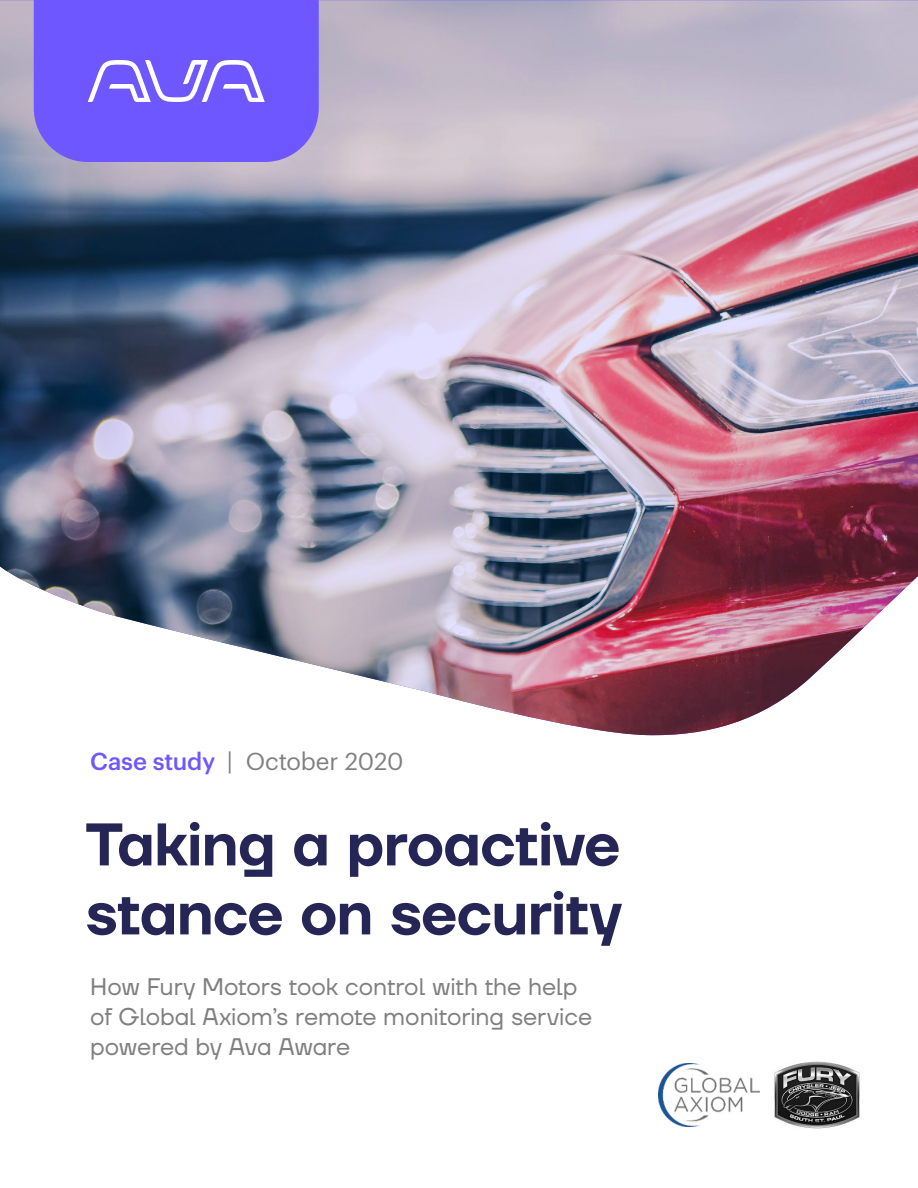
<style>
.page{position:relative;width:918px;height:1188px;background:#fff}
.page>*{position:absolute;margin:0;border:0;box-sizing:border-box;transform-origin:0 0}
.t1{font:600 60px/69px "TT Firs Neue";letter-spacing:-.005em;color:#252556}
.t2{font:24px/30px "TT Firs Neue";letter-spacing:-.005em;color:#7f7f81}
.t3{font:24px "Graphik";letter-spacing:-.005em;color:#7f7f81}
.s1{font-weight:500;color:#6e57ff}
</style>
<div class="page">
<img style="left:0;top:0;width:918px;height:736px">
<div style="left:34px;top:0;width:285px;height:162px;background:#6e57ff"></div>
<svg style="left:88px;top:60px;width:177px;height:42px"></svg>
<img style="left:658px;top:1064px;width:102px;height:62px">
<img style="left:774px;top:1061px;width:86px;height:68px">
<p class="t3" style="left:90px;top:743px;width:315px"><span class="s1">Case study</span> | October 2020</p>
<h1 class="t1" style="left:86px;top:810px;width:538px">Taking a proactive stance on security</h1>
<p class="t2" style="left:90px;top:971px;width:504px">How Fury Motors took control with the help of Global Axiom’s remote monitoring service powered by Ava Aware</p>
</div>
